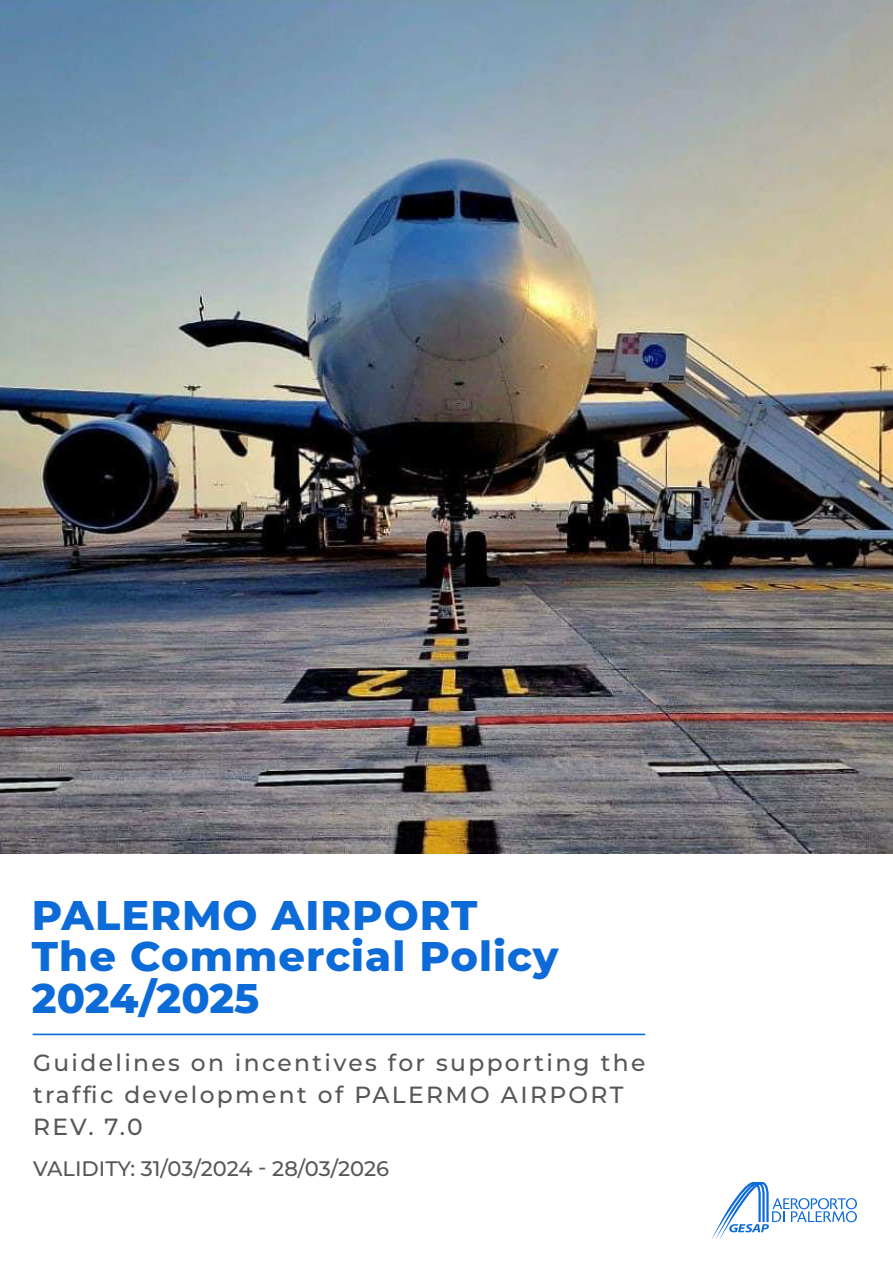
<style>
.page{position:relative;width:893px;height:1263px;background:#fff}
.page>*{position:absolute;margin:0;border:0;box-sizing:border-box;transform-origin:0 0}
.t1{font:800 41.4px/41.4px "Montserrat";letter-spacing:.025em;color:#0d6bd8}
.t2{font:500 23.4px/32.1px "Montserrat";letter-spacing:.1em;color:#575756}
.t3{font:500 21px "Montserrat";color:#575756}
</style>
<div class="page">
<svg style="left:711px;top:1181px;width:146px;height:59px"></svg>
<img style="left:0;top:0;width:893px;height:854px">
<hr style="left:33px;top:1033px;width:612px;height:2px;background:#0d6bd8">
<h1 class="t1" style="left:32px;top:893px;width:528px">PALERMO AIRPORT<br>The Commercial Policy<br>2024/2025</h1>
<p class="t2" style="left:33px;top:1045px;width:614px">Guidelines on incentives for supporting the traffic development of PALERMO AIRPORT<br>REV. 7.0</p>
<p class="t3" style="left:33px;top:1154px;width:358px">VALIDITY: 31/03/2024 - 28/03/2026</p>
</div>
